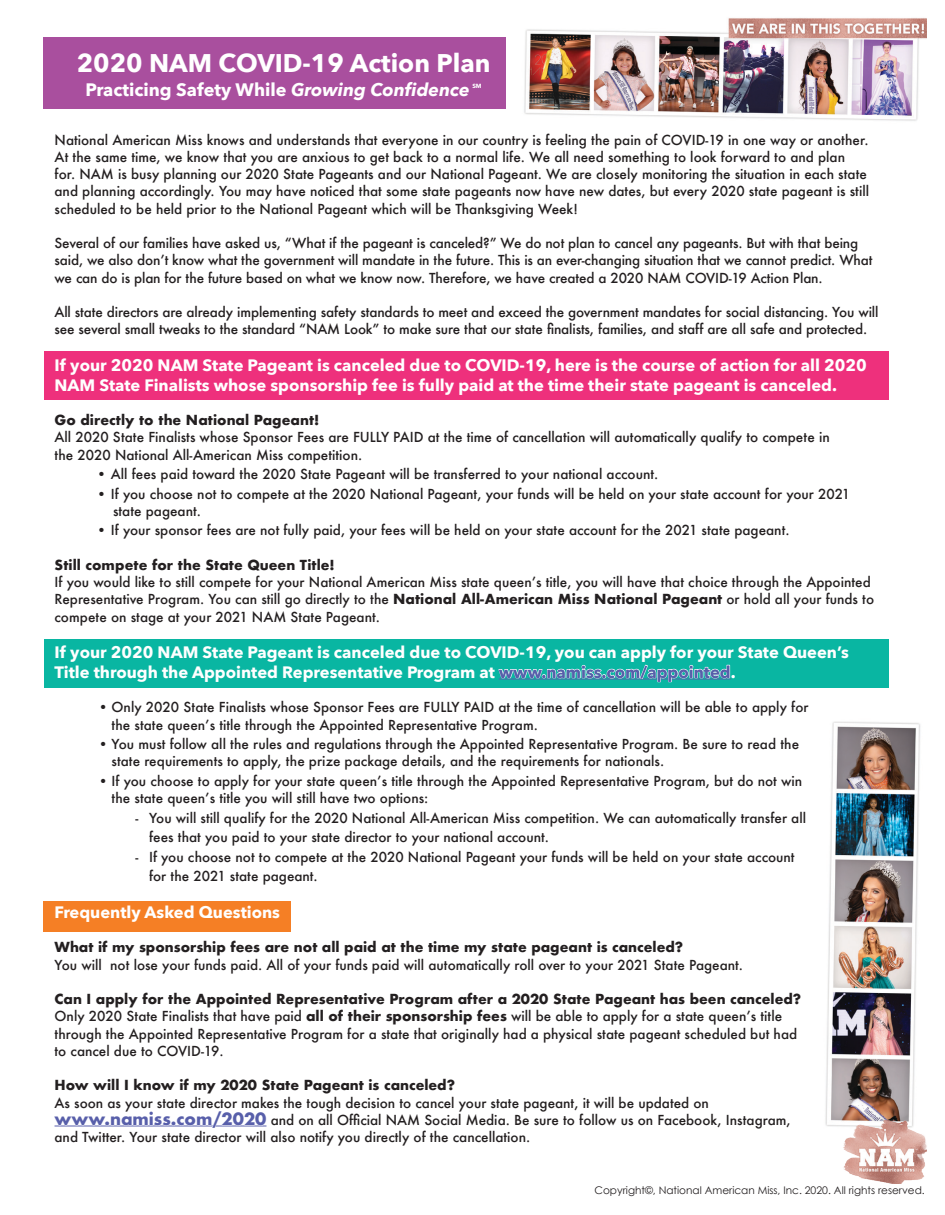
<style>
.page{position:relative;width:945px;height:1215px;background:#fff}
.page>*{position:absolute;margin:0;border:0;box-sizing:border-box;transform-origin:0 0}
.t1{font:700 25.5px "Avenir Next";color:#fff}
.t2{font:700 18px "Avenir Next";color:#fff}
.t3{font:700 16.5px/19.5px "Avenir Next";color:#fff}
.t4{font:500 13.5px/17.2px "Futura";color:#231f20}
.t5{font:700 13.5px "Futura";color:#231f20}
.t6{font:10.5px "Century Gothic";color:#231f20}
.t7{font:700 6px "Avenir Next";color:#fff}
.s1{font-style:italic}
.s2{font-weight:700}
.s3{font-weight:700;font-size:16.5px;color:#fff}
</style>
<div class="page">
<div style="left:44px;top:901px;width:247px;height:30px;background:#f57f25"></div>
<div style="left:44px;top:639px;width:844px;height:49px;background:#09b6a2"></div>
<div style="left:44px;top:351px;width:844px;height:48px;background:#ee307c"></div>
<div style="left:44px;top:38px;width:462px;height:71px;background:#a94f9e"></div>
<img style="left:524px;top:18px;width:403px;height:103px">
<hr style="left:499px;top:679px;width:232px;height:1px;background:#585faa">
<hr style="left:55px;top:1126px;width:211px;height:1px;background:#585faa">
<img style="left:825px;top:721px;width:96px;height:406px">
<img style="left:842px;top:1117px;width:85px;height:67px">
<p class="t1" style="left:77px;top:41px;width:415px">2020 NAM COVID-19 Action Plan</p>
<p class="t2" style="left:86px;top:74px;width:386px">Practicing Safety While <span class="s1">Growing Confidence</span></p>
<p class="t7" style="left:472px;top:80px;width:11px">SM</p>
<p class="t4" style="left:55px;top:131px;width:816px">National American Miss knows and understands that everyone in our country is feeling the pain of COVID-19 in one way or another.<br>At the same time, we know that you are anxious to get back to a normal life. We all need something to look forward to and plan for. NAM is busy planning our 2020 State Pageants and our National Pageant. We are closely monitoring the situation in each state and planning accordingly. You may have noticed that some state pageants now have new dates, but every 2020 state pageant is still scheduled to be held prior to the National Pageant which will be Thanksgiving Week!</p>
<p class="t4" style="left:55px;top:234px;width:819px">Several of our families have asked us, “What if the pageant is canceled?” We do not plan to cancel any pageants. But with that being said, we also don’t know what the government will mandate in the future. This is an ever-changing situation that we cannot predict. What we can do is plan for the future based on what we know now. Therefore, we have created a 2020 NAM COVID-19 Action Plan.</p>
<p class="t4" style="left:55px;top:303px;width:825px">All state directors are already implementing safety standards to meet and exceed the government mandates for social distancing. You will see several small tweaks to the standard “NAM Look” to make sure that our state finalists, families, and staff are all safe and protected.</p>
<p class="t3" style="left:55px;top:355px;width:814px">If your 2020 NAM State Pageant is canceled due to COVID-19, here is the course of action for all 2020<br>NAM State Finalists whose sponsorship fee is fully paid at the time their state pageant is canceled.</p>
<p class="t5" style="left:55px;top:410px;width:266px">Go directly to the National Pageant!</p>
<p class="t4" style="left:55px;top:428px;width:777px">All 2020 State Finalists whose Sponsor Fees are FULLY PAID at the time of cancellation will automatically qualify to compete in the 2020 National All-American Miss competition.</p>
<p class="t4" style="left:97px;top:465px;width:563px">• All fees paid toward the 2020 State Pageant will be transferred to your national account.</p>
<p class="t4" style="left:113px;top:485px;width:739px;text-indent:-16px">• If you choose not to compete at the 2020 National Pageant, your funds will be held on your state account for your 2021 state pageant.</p>
<p class="t4" style="left:97px;top:521px;width:695px">• If your sponsor fees are not fully paid, your fees will be held on your state account for the 2021 state pageant.</p>
<p class="t5" style="left:55px;top:555px;width:282px">Still compete for the State Queen Title!</p>
<p class="t4" style="left:55px;top:573px;width:821px">If you would like to still compete for your National American Miss state queen’s title, you will have that choice through the Appointed<br>Representative Program. You can still go directly to the <span class="s2">National All-American Miss National Pageant</span> or hold all your funds to compete on stage at your 2021 NAM State Pageant.</p>
<p class="t3" style="left:55px;top:642px;width:796px">If your 2020 NAM State Pageant is canceled due to COVID-19, you can apply for your State Queen’s</p>
<p class="t3" style="left:55px;top:662px;width:683px">Title through the Appointed Representative Program at www.namiss.com/appointed.</p>
<p class="t4" style="left:112px;top:698px;width:699px;text-indent:-14px">• Only 2020 State Finalists whose Sponsor Fees are FULLY PAID at the time of cancellation will be able to apply for the state queen’s title through the Appointed Representative Program.</p>
<p class="t4" style="left:112px;top:735px;width:689px;text-indent:-14px">• You must follow all the rules and regulations through the Appointed Representative Program. Be sure to read the state requirements to apply, the prize package details, and the requirements for nationals.</p>
<p class="t4" style="left:112px;top:772px;width:692px;text-indent:-14px">• If you choose to apply for your state queen’s title through the Appointed Representative Program, but do not win the state queen’s title you will still have two options:</p>
<p class="t4" style="left:149px;top:808px;width:659px;line-height:19.5px;text-indent:-14px">- You will still qualify for the 2020 National All-American Miss competition. We can automatically transfer all fees that you paid to your state director to your national account.</p>
<p class="t4" style="left:149px;top:847px;width:647px;line-height:19.5px;text-indent:-14px">- If you choose not to compete at the 2020 National Pageant your funds will be held on your state account for the 2021 state pageant.</p>
<p class="t3" style="left:55px;top:902px;width:227px">Frequently Asked Questions</p>
<p class="t5" style="left:55px;top:937px;width:630px">What if my sponsorship fees are not all paid at the time my state pageant is canceled?</p>
<p class="t4" style="left:55px;top:956px;width:690px">You will not lose your funds paid. All of your funds paid will automatically roll over to your 2021 State Pageant.</p>
<p class="t5" style="left:55px;top:989px;width:748px">Can I apply for the Appointed Representative Program after a 2020 State Pageant has been canceled?</p>
<p class="t4" style="left:55px;top:1007px;width:744px">Only 2020 State Finalists that have paid <span class="s2">all of their sponsorship fees</span> will be able to apply for a state queen’s title through the Appointed Representative Program for a state that originally had a physical state pageant scheduled but had to cancel due to COVID-19.</p>
<p class="t5" style="left:55px;top:1075px;width:402px">How will I know if my 2020 State Pageant is canceled?</p>
<p class="t4" style="left:55px;top:1094px;width:656px">As soon as your state director makes the tough decision to cancel your state pageant, it will be updated on</p>
<p class="t4" style="left:55px;top:1111px;width:738px"><span class="s3">www.namiss.com/2020</span> and on all Official NAM Social Media. Be sure to follow us on Facebook, Instagram, and Twitter. Your state director will also notify you directly of the cancellation.</p>
<p class="t6" style="left:595px;top:1183px;width:332px">Copyright©, National American Miss, Inc. 2020. All rights reserved.</p>
</div>
